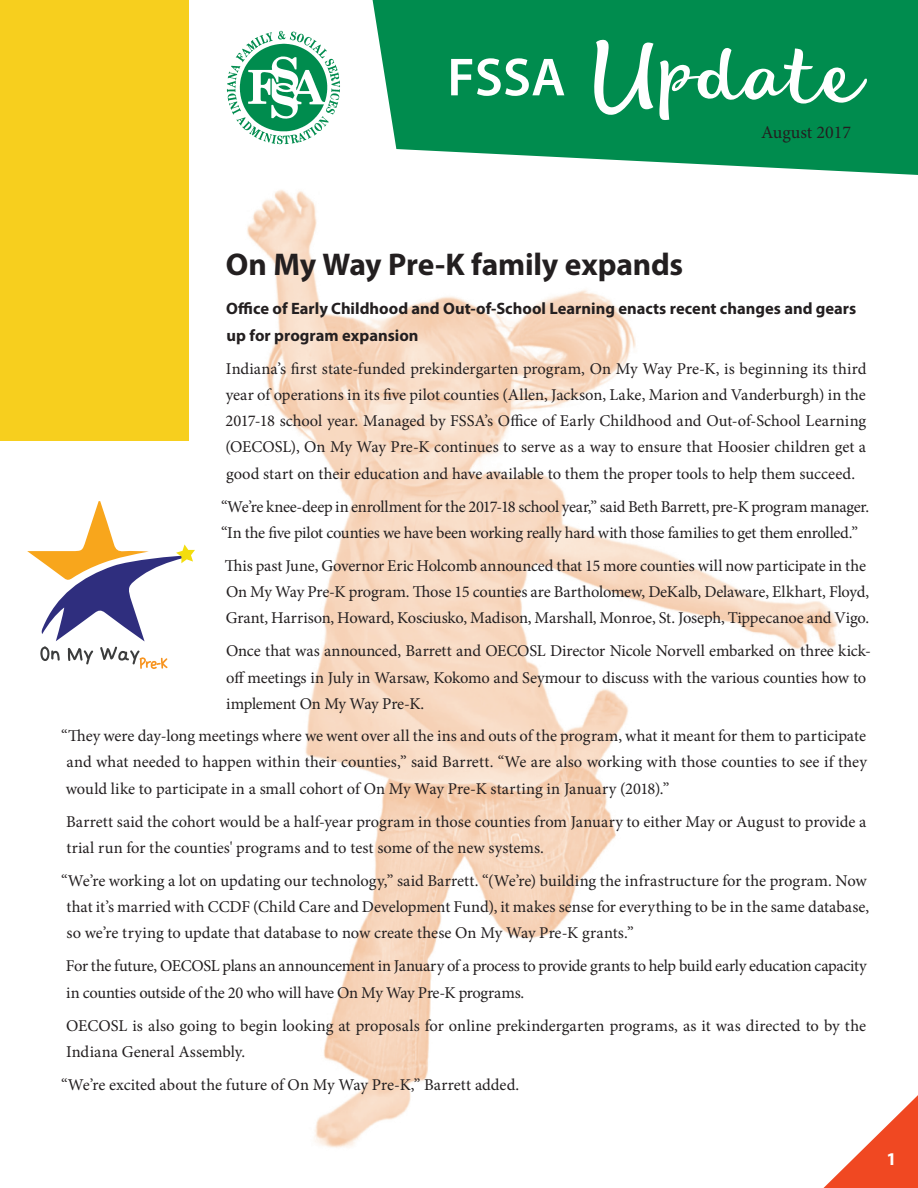
<style>
.page{position:relative;width:918px;height:1188px;background:#fff}
.page>*{position:absolute;margin:0;border:0;box-sizing:border-box;transform-origin:0 0}
.t1{font:600 54px "Myriad Pro";color:#fff}
.t2{font:700 31.5px "Myriad Pro";letter-spacing:-.005em;color:#231f20}
.t3{font:18px "Minion Pro";color:#231f20}
.t4{font:700 18px "Myriad Pro";color:#fff}
.t5{font:16.5px/26.2px "Minion Pro";letter-spacing:-.005em;color:#231f20}
.subhead{font:700 16.5px/26.2px "Myriad Pro";color:#231f20}
</style>
<div class="page">
<img style="left:247px;top:190px;width:591px;height:958px">
<svg style="left:824px;top:1095px;width:94px;height:93px"></svg>
<div style="left:0;top:0;width:189px;height:441px;background:#f7cf1e"></div>
<svg style="left:373px;top:0;width:545px;height:175px;background:#1e9963"></svg>
<img style="left:226px;top:30px;width:114px;height:115px">
<svg style="left:659px;top:48px;width:208px;height:72px"></svg>
<svg style="left:594px;top:40px;width:59px;height:75px"></svg>
<svg style="left:27px;top:501px;width:168px;height:168px"></svg>
<p class="t1" style="left:447px;top:43px;width:120px">FSSA</p>
<p class="t3" style="left:761px;top:121px;width:91px">August 2017</p>
<p class="t2" style="left:226px;top:243px;width:459px">On My Way Pre-K family expands</p>
<p class="subhead" style="left:226px;top:295px;width:632px">Office of Early Childhood and Out-of-School Learning enacts recent changes and gears up for program expansion</p>
<p class="t5" style="left:225px;top:355px;width:643px;text-align:justify">Indiana’s first state-funded prekindergarten program, On My Way Pre-K, is beginning its third year of operations in its five pilot counties (Allen, Jackson, Lake, Marion and Vanderburgh) in the 2017-18 school year. Managed by FSSA’s Office of Early Childhood and Out-of-School Learning (OECOSL), On My Way Pre-K continues to serve as a way to ensure that Hoosier children get a good start on their education and have available to them the proper tools to help them succeed.</p>
<p class="t5" style="left:221px;top:493px;width:650px">“We’re knee-deep in enrollment for the 2017-18 school year,” said Beth Barrett, pre-K program manager. “In the five pilot counties we have been working really hard with those families to get them enrolled.”</p>
<p class="t5" style="left:225px;top:552px;width:646px">This past June, Governor Eric Holcomb announced that 15 more counties will now participate in the<br>On My Way Pre-K program. Those 15 counties are Bartholomew, DeKalb, Delaware, Elkhart, Floyd,<br>Grant, Harrison, Howard, Kosciusko, Madison, Marshall, Monroe, St. Joseph, Tippecanoe and Vigo.</p>
<p class="t5" style="left:226px;top:638px;width:646px">Once that was announced, Barrett and OECOSL Director Nicole Norvell embarked on three kick&shy;off meetings in July in Warsaw, Kokomo and Seymour to discuss with the various counties how to implement On My Way Pre-K.</p>
<p class="t5" style="left:61px;top:723px;width:807px;text-align:justify">“They were day-long meetings where we went over all the ins and outs of the program, what it meant for them to participate and what needed to happen within their counties,” said Barrett. “We are also working with those counties to see if they would like to participate in a small cohort of On My Way Pre-K starting in January (2018).”</p>
<p class="t5" style="left:66px;top:808px;width:802px">Barrett said the cohort would be a half-year program in those counties from January to either May or August to provide a trial run for the counties' programs and to test some of the new systems.</p>
<p class="t5" style="left:66px;top:868px;width:805px;text-indent:-5px">“We’re working a lot on updating our technology,” said Barrett. “(We’re) building the infrastructure for the program. Now that it’s married with CCDF (Child Care and Development Fund), it makes sense for everything to be in the same database, so we’re trying to update that database to now create these On My Way Pre-K grants.”</p>
<p class="t5" style="left:66px;top:953px;width:802px">For the future, OECOSL plans an announcement in January of a process to provide grants to help build early education capacity in counties outside of the 20 who will have On My Way Pre-K programs.</p>
<p class="t5" style="left:66px;top:1012px;width:802px">OECOSL is also going to begin looking at proposals for online prekindergarten programs, as it was directed to by the<br>Indiana General Assembly.</p>
<p class="t5" style="left:61px;top:1072px;width:460px">“We’re excited about the future of On My Way Pre-K,” Barrett added.</p>
<p class="t4" style="left:886px;top:1147px;width:11px">1</p>
</div>
